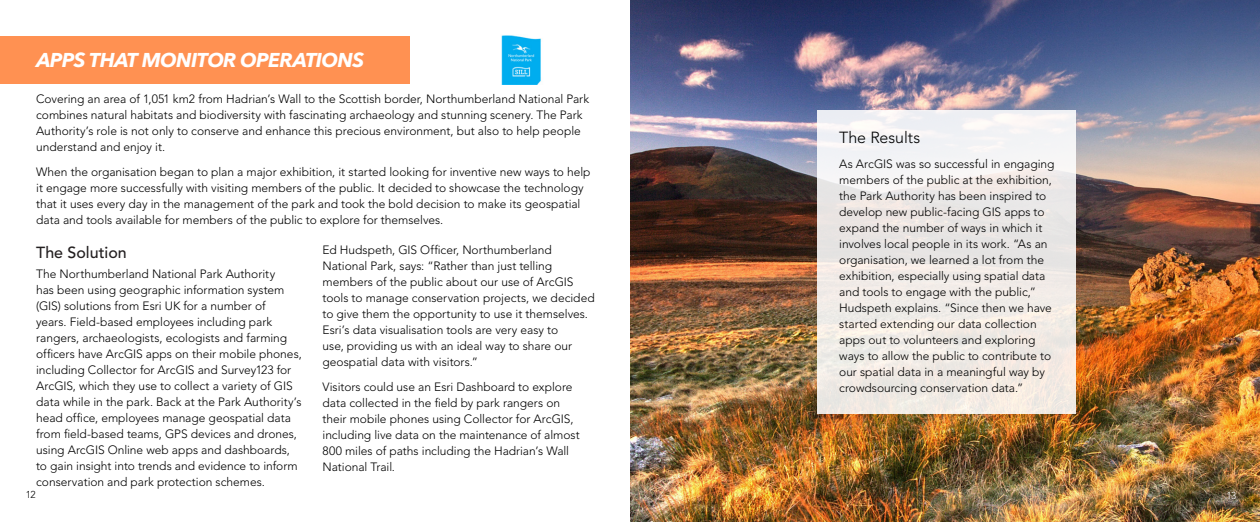
<style>
.page{position:relative;width:1260px;height:522px;background:#fff}
.page>*{position:absolute;margin:0;border:0;box-sizing:border-box;transform-origin:0 0}
.t1{font:italic 700 20px "Avenir Next LT Pro";letter-spacing:-.035em;color:#fff}
.t2{font:500 16px "Avenir LT Std";color:#231f20}
.t3{font:300 16px "Avenir LT Std";color:#000}
.t4{font:300 12px/16px "Avenir LT Std";color:#000}
.t5{font:300 10px "Avenir LT Std";color:#000}
.t6{font:300 10px "Avenir LT Std";color:#fff}
</style>
<div class="page">
<div style="left:0;top:36px;width:410px;height:47px;background:#ff9152"></div>
<img style="left:630px;top:0;width:630px;height:522px">
<div style="left:817px;top:111px;width:258px;height:303px;background:linear-gradient(to right,#efecea,#f0ebe8)"></div>
<img style="left:501px;top:35px;width:40px;height:49px">
<h1 class="t1" style="left:36px;top:47px;width:329px">APPS THAT MONITOR OPERATIONS</h1>
<p class="t4" style="left:36px;top:91px;width:555px">Covering an area of 1,051 km2 from Hadrian’s Wall to the Scottish border, Northumberland National Park combines natural habitats and biodiversity with fascinating archaeology and stunning scenery. The Park Authority’s role is not only to conserve and enhance this precious environment, but also to help people understand and enjoy it.</p>
<p class="t4" style="left:36px;top:164px;width:556px">When the organisation began to plan a major exhibition, it started looking for inventive new ways to help it engage more successfully with visiting members of the public. It decided to showcase the technology that it uses every day in the management of the park and took the bold decision to make its geospatial data and tools available for members of the public to explore for themselves.</p>
<h2 class="t3" style="left:839px;top:128px;width:83px">The Results</h2>
<p class="t4" style="left:839px;top:155px;width:217px">As ArcGIS was so successful in engaging members of the public at the exhibition, the Park Authority has been inspired to develop new public-facing GIS apps to expand the number of ways in which it involves local people in its work. “As an organisation, we learned a lot from the exhibition, especially using spatial data and tools to engage with the public,” Hudspeth explains. “Since then we have started extending our data collection apps out to volunteers and exploring ways to allow the public to contribute to our spatial data in a meaningful way by crowdsourcing conservation data.”</p>
<p class="t4" style="left:323px;top:242px;width:274px">Ed Hudspeth, GIS Officer, Northumberland National Park, says: “Rather than just telling members of the public about our use of ArcGIS tools to manage conservation projects, we decided to give them the opportunity to use it themselves.<br>Esri’s data visualisation tools are very easy to<br>use, providing us with an ideal way to share our geospatial data with visitors.”</p>
<p class="t4" style="left:323px;top:379px;width:259px">Visitors could use an Esri Dashboard to explore data collected in the field by park rangers on their mobile phones using Collector for ArcGIS, including live data on the maintenance of almost 800 miles of paths including the Hadrian’s Wall National Trail.</p>
<h2 class="t2" style="left:36px;top:243px;width:92px">The Solution</h2>
<p class="t4" style="left:36px;top:266px;width:267px">The Northumberland National Park Authority<br>has been using geographic information system (GIS) solutions from Esri UK for a number of<br>years. Field-based employees including park rangers, archaeologists, ecologists and farming officers have ArcGIS apps on their mobile phones, including Collector for ArcGIS and Survey123 for ArcGIS, which they use to collect a variety of GIS data while in the park. Back at the Park Authority’s head office, employees manage geospatial data from field-based teams, GPS devices and drones, using ArcGIS Online web apps and dashboards, to gain insight into trends and evidence to inform conservation and park protection schemes.</p>
<p class="t5" style="left:26px;top:488px;width:11px">12</p>
<p class="t6" style="left:1226px;top:489px;width:11px">13</p>
</div>
